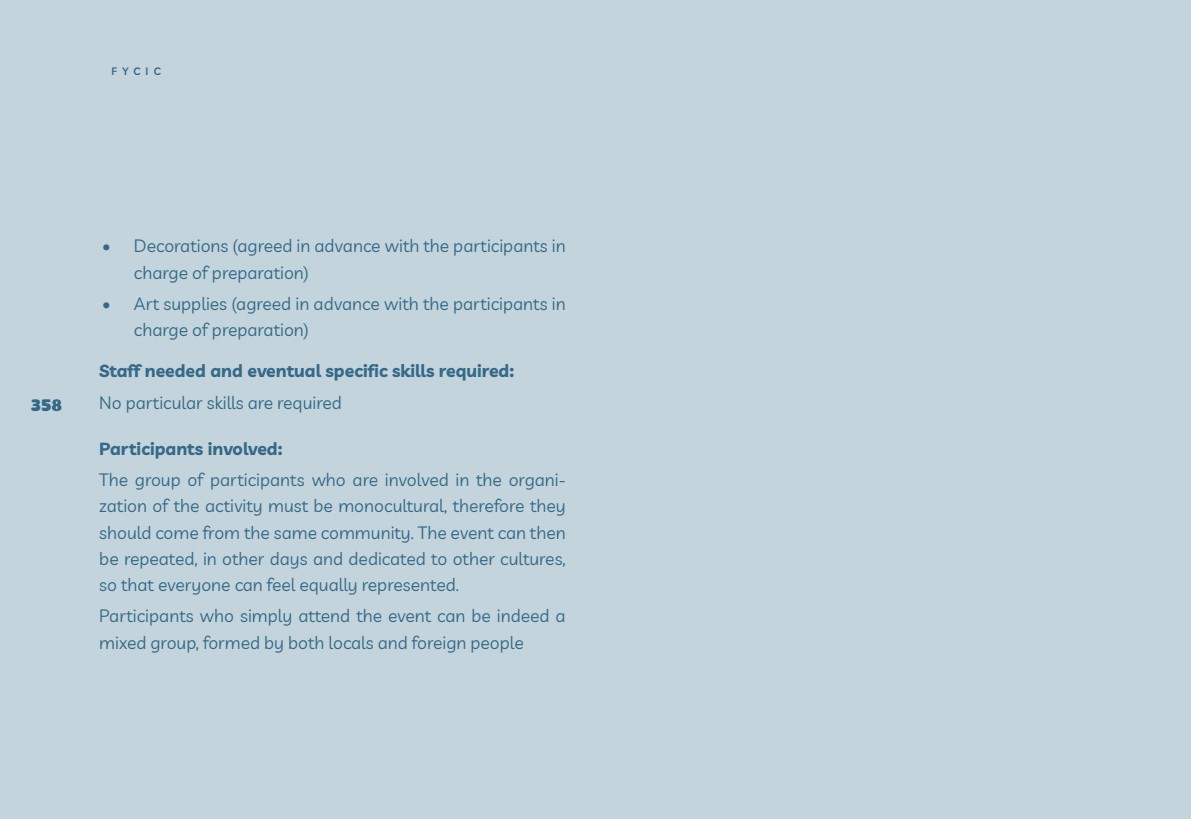
<style>
.page{position:relative;width:1191px;height:819px;background:#c4d4dc}
.page>*{position:absolute;margin:0;border:0;box-sizing:border-box;transform-origin:0 0}
.t1{font:17.5px/26.2px "Livvic";color:#346a88}
.t2{font:700 17.5px "Livvic";color:#346a88}
.t3{font:17.5px "Coiny Cyrillic";color:#346a88}
.t4{font:600 10.5px "Livvic";letter-spacing:.5em;color:#346a88}
</style>
<div class="page">
<p class="t4" style="left:112px;top:63px;width:51px">FYCIC</p>
<p class="t3" style="left:31px;top:390px;width:33px">358</p>
<p class="t1" style="left:134px;top:232px;width:433px;text-indent:-32px">• Decorations (agreed in advance with the participants in charge of preparation)</p>
<p class="t1" style="left:134px;top:289px;width:433px;text-indent:-32px">• Art supplies (agreed in advance with the participants in charge of preparation)</p>
<p class="t2" style="left:99px;top:357px;width:416px">Staff needed and eventual specific skills required:</p>
<p class="t1" style="left:99px;top:388px;width:244px">No particular skills are required</p>
<p class="t2" style="left:99px;top:435px;width:185px">Participants involved:</p>
<p class="t1" style="left:99px;top:465px;width:468px;text-align:justify">The group of participants who are involved in the organi&shy;zation of the activity must be monocultural, therefore they should come from the same community. The event can then be repeated, in other days and dedicated to other cultures, so that everyone can feel equally represented.</p>
<p class="t1" style="left:99px;top:601px;width:468px">Participants who simply attend the event can be indeed a mixed group, formed by both locals and foreign people</p>
</div>
